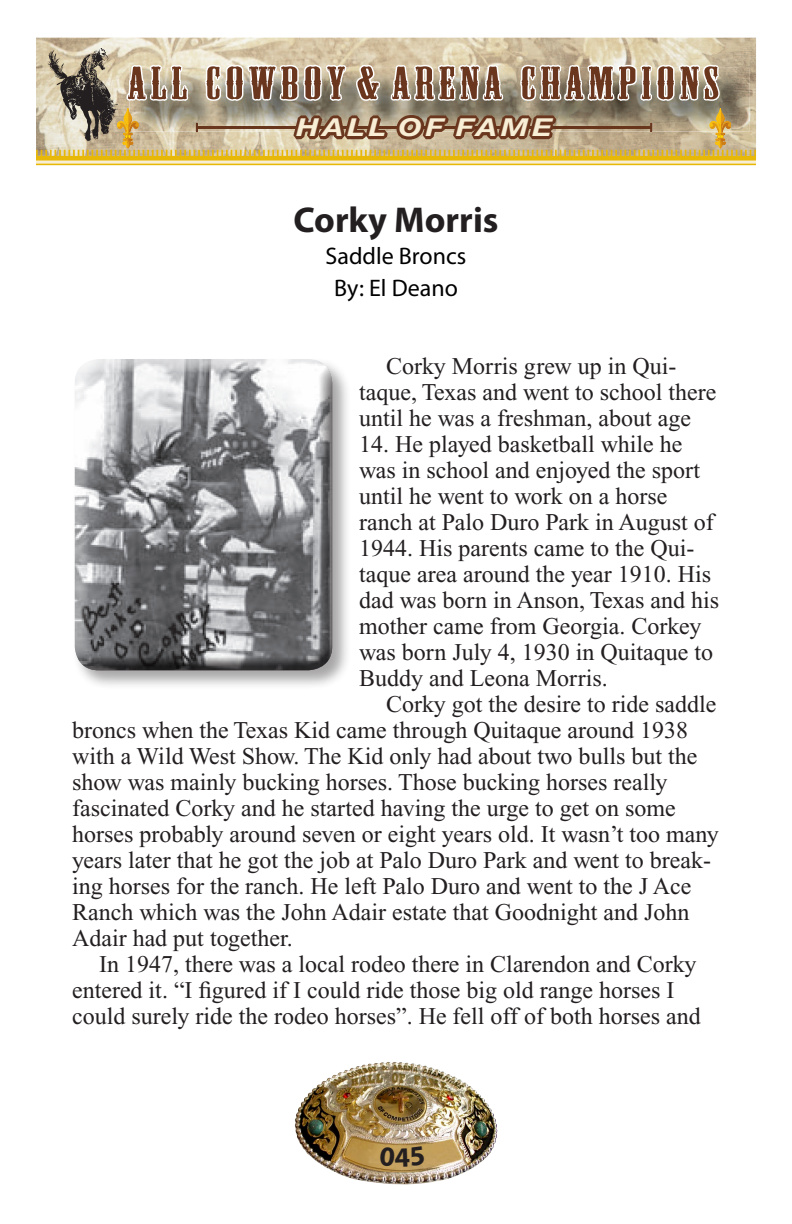
<style>
.page{position:relative;width:792px;height:1224px;background:#fff}
.page>*{position:absolute;margin:0;border:0;box-sizing:border-box;transform-origin:0 0}
.t1{font:43px "Mesquite";letter-spacing:.08em;color:#6a371e;scale:1.49 1}
.t2{font:700 36px "Myriad Pro";color:#231f20}
.t3{font:italic 700 24.8px "Helvetica Neue";letter-spacing:.13em;color:#f7eed5;scale:1.22 1}
.t4{font:24px/26px "Times New Roman";color:#231f20}
.t5{font:24px/32px "Myriad Pro";color:#000;text-align:center}
</style>
<div class="page">
<svg style="left:36px;top:37px;width:720px;height:129px;background:#c6b593"></svg>
<img style="left:47px;top:48px;width:70px;height:93px">
<img style="left:294px;top:1062px;width:197px;height:123px">
<div style="left:72px;top:357px;width:280px;height:333px;background:#231f20;opacity:.4"></div>
<div style="left:74px;top:357px;width:261px;height:300px;background:#fff;opacity:.75"></div>
<div style="left:74px;top:364px;width:261px;height:309px;background:#231f20;opacity:.75"></div>
<svg style="left:380px;top:1146px;width:45px;height:21px"></svg>
<h1 class="t1" style="left:128px;top:61px;width:398px">ALL COWBOY&amp; ARENA CHAMPIONS</h1>
<p class="t3" style="left:297px;top:112px;width:211px">HALL OF FAME</p>
<h2 class="t2" style="left:294px;top:197px;width:206px">Corky Morris</h2>
<p class="t5" style="left:326px;top:240px;width:142px">Saddle Broncs<br>By: El Deano</p>
<p class="t4" style="left:359px;top:353px;width:359px;text-indent:27px">Corky Morris grew up in Qui&shy;taque, Texas and went to school there until he was a freshman, about age</p>
<p class="t4" style="left:359px;top:431px;width:361px">14. He played basketball while he was in school and enjoyed the sport until he went to work on a horse ranch at Palo Duro Park in August of<br>1944. His parents came to the Qui&shy;taque area around the year 1910. His dad was born in Anson, Texas and his mother came from Georgia. Corkey was born July 4, 1930 in Quitaque to<br>Buddy and Leona Morris.</p>
<p class="t4" style="left:72px;top:691px;width:648px;text-indent:314px">Corky got the desire to ride saddle broncs when the Texas Kid came through Quitaque around 1938 with a Wild West Show. The Kid only had about two bulls but the show was mainly bucking horses. Those bucking horses really fascinated Corky and he started having the urge to get on some horses probably around seven or eight years old. It wasn’t too many years later that he got the job at Palo Duro Park and went to break&shy;ing horses for the ranch. He left Palo Duro and went to the J Ace Ranch which was the John Adair estate that Goodnight and John Adair had put together.</p>
<p class="t4" style="left:72px;top:951px;width:630px;text-indent:27px">In 1947, there was a local rodeo there in Clarendon and Corky entered it. “I figured if I could ride those big old range horses I could surely ride the rodeo horses”. He fell off of both horses and</p>
</div>
